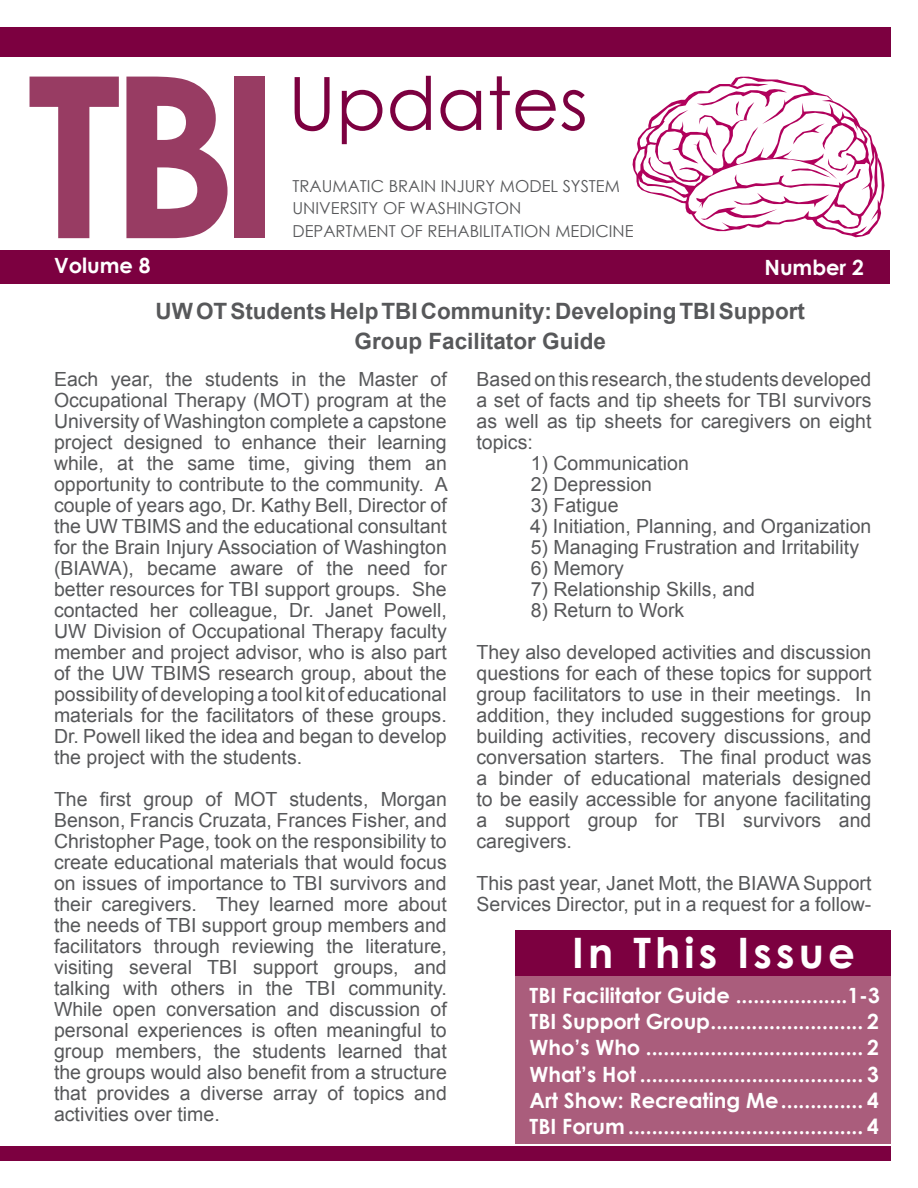
<style>
.page{position:relative;width:918px;height:1188px;background:#fff}
.page>*{position:absolute;margin:0;border:0;box-sizing:border-box;transform-origin:0 0}
.t1{font:700 225px "Century Gothic";color:#983c63}
.t2{font:73.5px "Century Gothic";color:#7c0040}
.t3{font:700 42px "Century Gothic";letter-spacing:.1em;color:#fff}
.t4{font:700 22.5px/30px "Arial";color:#57585a;text-align:center}
.t5{font:700 21px/26.2px "Century Gothic";color:#fff;text-align:justify}
.t6{font:19.5px/21px "Arial";color:#57585a;text-align:justify}
.t7{font:16.5px/22.5px "Century Gothic";color:#57585a}
</style>
<div class="page">
<div style="left:1px;top:250px;width:889px;height:34px;background:#7c0040"></div>
<div style="left:516px;top:976px;width:375px;height:168px;background:#aa5d7c"></div>
<div style="left:516px;top:930px;width:375px;height:46px;background:#7c0040"></div>
<div style="left:0;top:1146px;width:891px;height:15px;background:#7c0040"></div>
<svg style="left:633px;top:77px;width:252px;height:160px"></svg>
<div style="left:0;top:27px;width:891px;height:30px;background:#7c0040"></div>
<h1 class="t1" style="left:27px;top:-14px;width:256px">TBI</h1>
<p class="t5" style="left:54px;top:251px;width:98px">Volume 8</p>
<p class="t5" style="left:764px;top:253px;width:101px">Number 2</p>
<h2 class="t2" style="left:288px;top:52px;width:302px">Updates</h2>
<p class="t7" style="left:292px;top:174px;width:343px">TRAUMATIC BRAIN INJURY MODEL SYSTEM<br>UNIVERSITY OF WASHINGTON<br>DEPARTMENT OF REHABILITATION MEDICINE</p>
<p class="t4" style="left:156px;top:297px;width:651px">UW OT Students Help TBI Community: Developing TBI Support<br>Group Facilitator Guide</p>
<p class="t6" style="left:54px;top:369px;width:395px">Each year, the students in the Master of Occupational Therapy (MOT) program at the University of Washington complete a capstone project designed to enhance their learning while, at the same time, giving them an opportunity to contribute to the community. A couple of years ago, Dr. Kathy Bell, Director of the UW TBIMS and the educational consultant for the Brain Injury Association of Washington (BIAWA), became aware of the need for better resources for TBI support groups. She contacted her colleague, Dr. Janet Powell, UW Division of Occupational Therapy faculty member and project advisor, who is also part of the UW TBIMS research group, about the possibility of developing a tool kit of educational materials for the facilitators of these groups.<br>Dr. Powell liked the idea and began to develop the project with the students.</p>
<p class="t6" style="left:54px;top:789px;width:394px">The first group of MOT students, Morgan Benson, Francis Cruzata, Frances Fisher, and Christopher Page, took on the responsibility to create educational materials that would focus on issues of importance to TBI survivors and their caregivers. They learned more about the needs of TBI support group members and facilitators through reviewing the literature, visiting several TBI support groups, and talking with others in the TBI community.<br>While open conversation and discussion of personal experiences is often meaningful to group members, the students learned that the groups would also benefit from a structure that provides a diverse array of topics and activities over time.</p>
<p class="t6" style="left:477px;top:369px;width:396px">Based on this research, the students developed a set of facts and tip sheets for TBI survivors as well as tip sheets for caregivers on eight topics:</p>
<p class="t6" style="left:531px;top:453px;width:160px">1) Communication</p>
<p class="t6" style="left:531px;top:474px;width:123px">2) Depression</p>
<p class="t6" style="left:531px;top:495px;width:89px">3) Fatigue</p>
<p class="t6" style="left:530px;top:516px;width:343px">4) Initiation, Planning, and Organization</p>
<p class="t6" style="left:531px;top:537px;width:330px">5) Managing Frustration and Irritability</p>
<p class="t6" style="left:531px;top:558px;width:95px">6) Memory</p>
<p class="t6" style="left:531px;top:579px;width:226px">7) Relationship Skills, and</p>
<p class="t6" style="left:477px;top:590px;width:396px;line-height:42px;text-indent:54px">8) Return to Work<br>They also developed activities and discussion</p>
<p class="t6" style="left:477px;top:663px;width:396px">questions for each of these topics for support group facilitators to use in their meetings. In addition, they included suggestions for group building activities, recovery discussions, and conversation starters. The final product was a binder of educational materials designed to be easily accessible for anyone facilitating a support group for TBI survivors and caregivers.</p>
<p class="t6" style="left:477px;top:873px;width:396px">This past year, Janet Mott, the BIAWA Support<br>Services Director, put in a request for a follow-</p>
<h3 class="t3" style="left:572px;top:920px;width:285px">In This Issue</h3>
<p class="t5" style="left:530px;top:981px;width:352px">TBI Facilitator Guide ...................1-3<br>TBI Support Group .......................... 2<br>Who’s Who ..................................... 2<br>What’s Hot ...................................... 3<br>Art Show: Recreating Me .............. 4<br>TBI Forum ........................................ 4</p>
</div>
